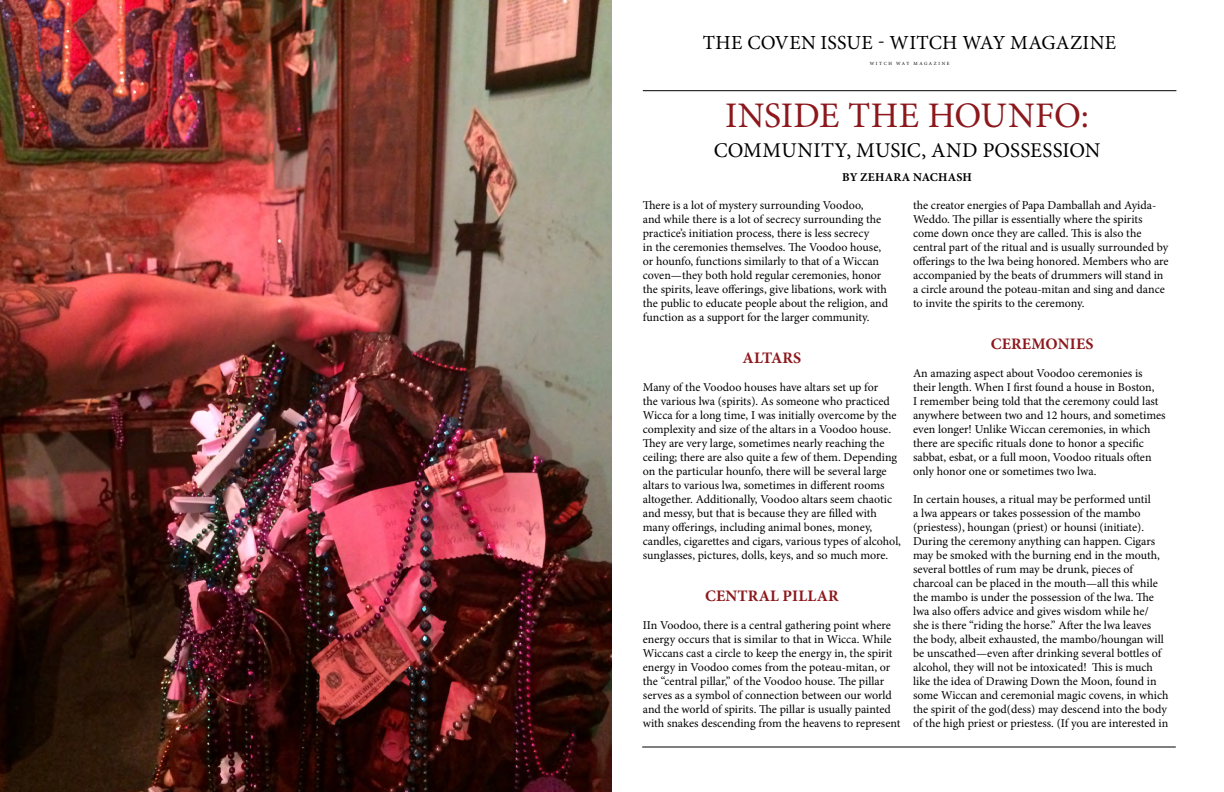
<style>
.page{position:relative;width:1224px;height:792px;background:#fff}
.page>*{position:absolute;margin:0;border:0;box-sizing:border-box;transform-origin:0 0}
.t1{font:36px "Minion Pro";color:#8c181c}
.t2{font:21px "Minion Pro";letter-spacing:.01em;color:#000}
.t3{font:20px "Minion Pro";letter-spacing:.01em;color:#000}
.t4{font:700 16px "Minion Pro";letter-spacing:.01em;color:#8c181c}
.t5{font:12px/14px "Minion Pro";color:#000}
.t6{font:700 12px "Minion Pro";letter-spacing:.015em;color:#000}
.t7{font:4.8px "Minion Pro";letter-spacing:.34em;color:#000}
</style>
<div class="page">
<hr style="left:642px;top:747px;width:534px;height:1px;background:#000">
<hr style="left:643px;top:91px;width:533px;height:1px;background:#000">
<img style="left:0;top:0;width:612px;height:792px">
<h3 class="t3" style="left:703px;top:29px;width:415px">THE COVEN ISSUE - WITCH WAY MAGAZINE</h3>
<p class="t7" style="left:870px;top:60px;width:81px">WITCH WAY MAGAZINE</p>
<h1 class="t1" style="left:725px;top:91px;width:366px">INSIDE THE HOUNFO:</h1>
<h2 class="t2" style="left:714px;top:136px;width:388px">COMMUNITY, MUSIC, AND POSSESSION</h2>
<p class="t6" style="left:842px;top:169px;width:131px">BY ZEHARA NACHASH</p>
<p class="t5" style="left:643px;top:198px;width:247px">There is a lot of mystery surrounding Voodoo,<br>and while there is a lot of secrecy surrounding the practice’s initiation process, there is less secrecy<br>in the ceremonies themselves. The Voodoo house, or hounfo, functions similarly to that of a Wiccan coven—they both hold regular ceremonies, honor the spirits, leave offerings, give libations, work with the public to educate people about the religion, and function as a support for the larger community.</p>
<h3 class="t4" style="left:743px;top:346px;width:60px">ALTARS</h3>
<p class="t5" style="left:643px;top:380px;width:260px">Many of the Voodoo houses have altars set up for<br>the various lwa (spirits). As someone who practiced Wicca for a long time, I was initially overcome by the complexity and size of the altars in a Voodoo house.<br>They are very large, sometimes nearly reaching the ceiling; there are also quite a few of them. Depending on the particular hounfo, there will be several large altars to various lwa, sometimes in different rooms altogether. Additionally, Voodoo altars seem chaotic and messy, but that is because they are filled with many offerings, including animal bones, money, candles, cigarettes and cigars, various types of alcohol, sunglasses, pictures, dolls, keys, and so much more.</p>
<h3 class="t4" style="left:705px;top:584px;width:135px">CENTRAL PILLAR</h3>
<p class="t5" style="left:643px;top:618px;width:259px">IIn Voodoo, there is a central gathering point where energy occurs that is similar to that in Wicca. While Wiccans cast a circle to keep the energy in, the spirit energy in Voodoo comes from the poteau-mitan, or the “central pillar,” of the Voodoo house. The pillar serves as a symbol of connection between our world and the world of spirits. The pillar is usually painted with snakes descending from the heavens to represent</p>
<p class="t5" style="left:913px;top:198px;width:257px">the creator energies of Papa Damballah and Ayida-Weddo. The pillar is essentially where the spirits come down once they are called. This is also the central part of the ritual and is usually surrounded by offerings to the lwa being honored. Members who are accompanied by the beats of drummers will stand in a circle around the poteau-mitan and sing and dance to invite the spirits to the ceremony.</p>
<h3 class="t4" style="left:991px;top:332px;width:104px">CEREMONIES</h3>
<p class="t5" style="left:913px;top:366px;width:254px">An amazing aspect about Voodoo ceremonies is their length. When I first found a house in Boston,<br>I remember being told that the ceremony could last anywhere between two and 12 hours, and sometimes even longer! Unlike Wiccan ceremonies, in which there are specific rituals done to honor a specific sabbat, esbat, or a full moon, Voodoo rituals often only honor one or sometimes two lwa.</p>
<p class="t5" style="left:913px;top:492px;width:257px">In certain houses, a ritual may be performed until<br>a lwa appears or takes possession of the mambo (priestess), houngan (priest) or hounsi (initiate).<br>During the ceremony anything can happen. Cigars may be smoked with the burning end in the mouth, several bottles of rum may be drunk, pieces of charcoal can be placed in the mouth—all this while the mambo is under the possession of the lwa. The lwa also offers advice and gives wisdom while he/<br>she is there “riding the horse.” After the lwa leaves the body, albeit exhausted, the mambo/houngan will be unscathed—even after drinking several bottles of alcohol, they will not be intoxicated! This is much like the idea of Drawing Down the Moon, found in some Wiccan and ceremonial magic covens, in which the spirit of the god(dess) may descend into the body of the high priest or priestess. (If you are interested in</p>
</div>
